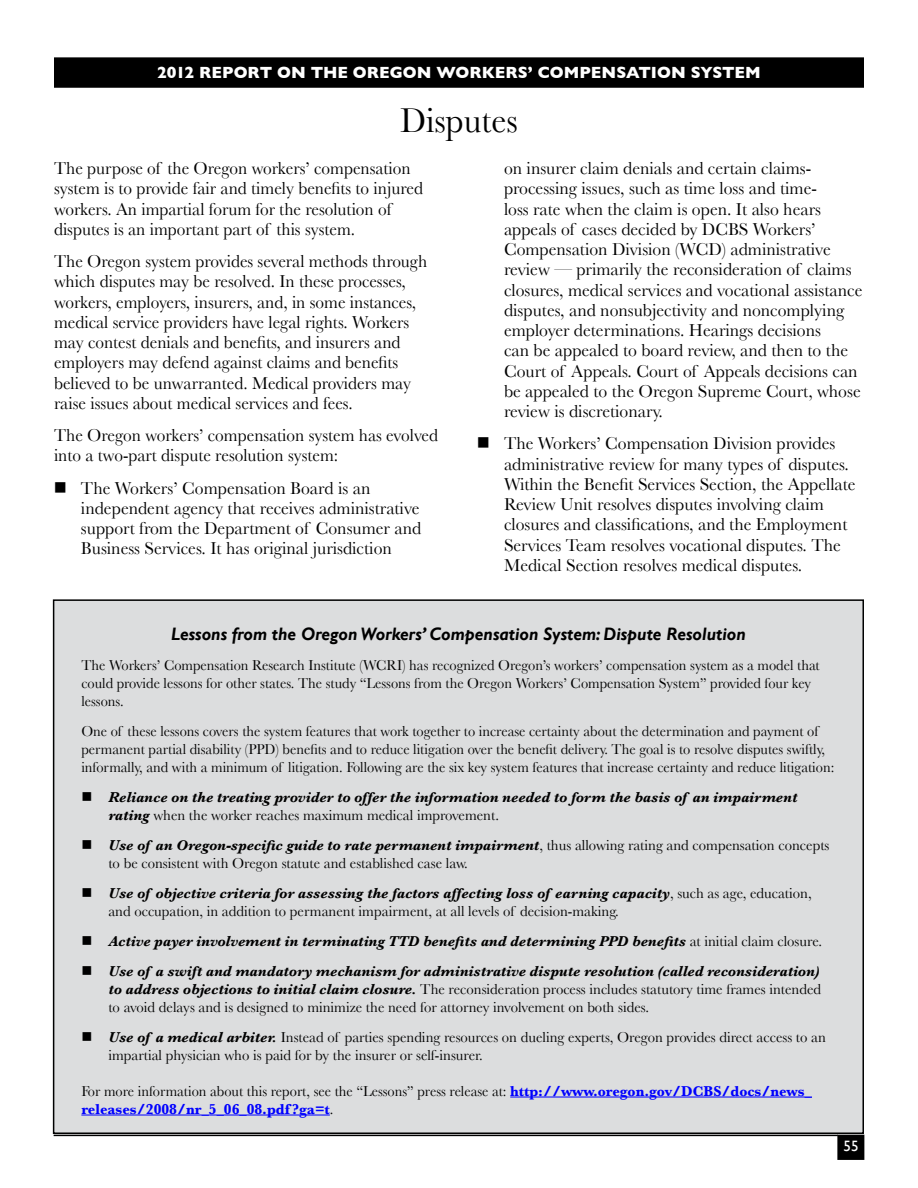
<style>
.page{position:relative;width:918px;height:1188px;background:#fff}
.page>*{position:absolute;margin:0;border:0;box-sizing:border-box;transform-origin:0 0}
.t1{font:36px "Baskerville";color:#000;scale:.95 1}
.t2{font:18px/20.2px "Baskerville";color:#000}
.t3{font:18px/20.2px "Baskerville";color:#000;scale:.96 1}
.t4{font:italic 700 18px "Gill Sans";color:#000;scale:.95 1}
.t5{font:700 16.5px "Gill Sans";letter-spacing:.005em;color:#fff}
.t6{font:15px/18px "Baskerville";color:#000}
.t7{font:15px/18px "Baskerville";color:#000;scale:.96 1}
.t8{font:italic 700 15px/18px "Baskerville";color:#000}
.t9{font:700 15px/18px "Baskerville";color:#00f;scale:.96 1}
.t10{font:15px "Gill Sans";color:#fff}
.s1{font-weight:400;font-style:normal}
.s2{font-weight:700;font-style:italic}
.s3{font-weight:400;color:#000}
</style>
<div class="page">
<div style="left:838px;top:1135px;width:26px;height:24px;background:#000"></div>
<div style="left:837px;top:1135px;width:27px;height:25px;border:2px solid #000"></div>
<div style="left:55px;top:58px;width:808px;height:29px;background:#000"></div>
<div style="left:54px;top:57px;width:810px;height:31px;border:2px solid #000"></div>
<hr style="left:54px;top:1135px;width:784px;height:1px;background:#000">
<div style="left:54px;top:600px;width:809px;height:533px;background:#dcddde"></div>
<hr style="left:510px;top:1097px;width:302px;height:1px;background:#00f">
<hr style="left:81px;top:1115px;width:249px;height:1px;background:#00f">
<p class="t5" style="left:157px;top:63px;width:605px">2012 REPORT ON THE OREGON WORKERS’ COMPENSATION SYSTEM</p>
<h1 class="t1" style="left:400px;top:99px;width:126px">Disputes</h1>
<p class="t3" style="left:54px;top:158px;width:386px">The purpose of the Oregon workers’ compensation system is to provide fair and timely benefits to injured workers. An impartial forum for the resolution of disputes is an important part of this system.</p>
<p class="t3" style="left:54px;top:251px;width:390px">The Oregon system provides several methods through which disputes may be resolved. In these processes, workers, employers, insurers, and, in some instances, medical service providers have legal rights. Workers may contest denials and benefits, and insurers and employers may defend against claims and benefits believed to be unwarranted. Medical providers may raise issues about medical services and fees.</p>
<p class="t3" style="left:54px;top:425px;width:402px">The Oregon workers’ compensation system has evolved into a two-part dispute resolution system:</p>
<p class="t2" style="left:81px;top:477px;width:342px">The Workers’ Compensation Board is an independent agency that receives administrative support from the Department of Consumer and Business Services. It has original jurisdiction</p>
<p class="t2" style="left:504px;top:158px;width:360px">on insurer claim denials and certain claims&shy;processing issues, such as time loss and time-<br>loss rate when the claim is open. It also hears appeals of cases decided by DCBS Workers’ Compensation Division (WCD) administrative review — primarily the reconsideration of claims closures, medical services and vocational assistance disputes, and nonsubjectivity and noncomplying employer determinations. Hearings decisions<br>can be appealed to board review, and then to the Court of Appeals. Court of Appeals decisions can be appealed to the Oregon Supreme Court, whose review is discretionary.</p>
<p class="t2" style="left:504px;top:433px;width:353px">The Workers’ Compensation Division provides administrative review for many types of disputes.<br>Within the Benefit Services Section, the Appellate Review Unit resolves disputes involving claim closures and classifications, and the Employment Services Team resolves vocational disputes. The Medical Section resolves medical disputes.</p>
<p class="t4" style="left:171px;top:624px;width:607px">Lessons from the Oregon Workers’ Compensation System: Dispute Resolution</p>
<p class="t7" style="left:81px;top:656px;width:771px">The Workers’ Compensation Research Institute (WCRI) has recognized Oregon’s workers’ compensation system as a model that could provide lessons for other states. The study “Lessons from the Oregon Workers’ Compensation System” provided four key lessons.</p>
<p class="t7" style="left:81px;top:722px;width:786px">One of these lessons covers the system features that work together to increase certainty about the determination and payment of permanent partial disability (PPD) benefits and to reduce litigation over the benefit delivery. The goal is to resolve disputes swiftly, informally, and with a minimum of litigation. Following are the six key system features that increase certainty and reduce litigation:</p>
<p class="t8" style="left:108px;top:788px;width:691px">Reliance on the treating provider to offer the information needed to form the basis of an impairment rating <span class="s1">when the worker reaches maximum medical improvement.</span></p>
<p class="t6" style="left:108px;top:836px;width:723px"><span class="s2">Use of an Oregon-specific guide to rate permanent impairment</span>, thus allowing rating and compensation concepts to be consistent with Oregon statute and established case law.</p>
<p class="t6" style="left:108px;top:884px;width:705px"><span class="s2">Use of objective criteria for assessing the factors affecting loss of earning capacity</span>, such as age, education, and occupation, in addition to permanent impairment, at all levels of decision-making.</p>
<p class="t8" style="left:108px;top:926px;width:715px;line-height:30px">Active payer involvement in terminating TTD benefits and determining PPD benefits <span class="s1">at initial claim closure.<br></span>Use of a swift and mandatory mechanism for administrative dispute resolution (called reconsideration)</p>
<p class="t6" style="left:108px;top:980px;width:714px"><span class="s2">to address objections to initial claim closure.</span> The reconsideration process includes statutory time frames intended to avoid delays and is designed to minimize the need for attorney involvement on both sides.</p>
<p class="t6" style="left:108px;top:1028px;width:719px"><span class="s2">Use of a medical arbiter.</span> Instead of parties spending resources on dueling experts, Oregon provides direct access to an impartial physician who is paid for by the insurer or self-insurer.</p>
<p class="t9" style="left:81px;top:1082px;width:763px"><span class="s3">For more information about this report, see the “Lessons” press release at:</span> http://www.oregon.gov/DCBS/docs/news_ releases/2008/nr_5_06_08.pdf ?ga=t<span class="s3">.</span></p>
<p class="t10" style="left:844px;top:1137px;width:16px">55</p>
</div>
